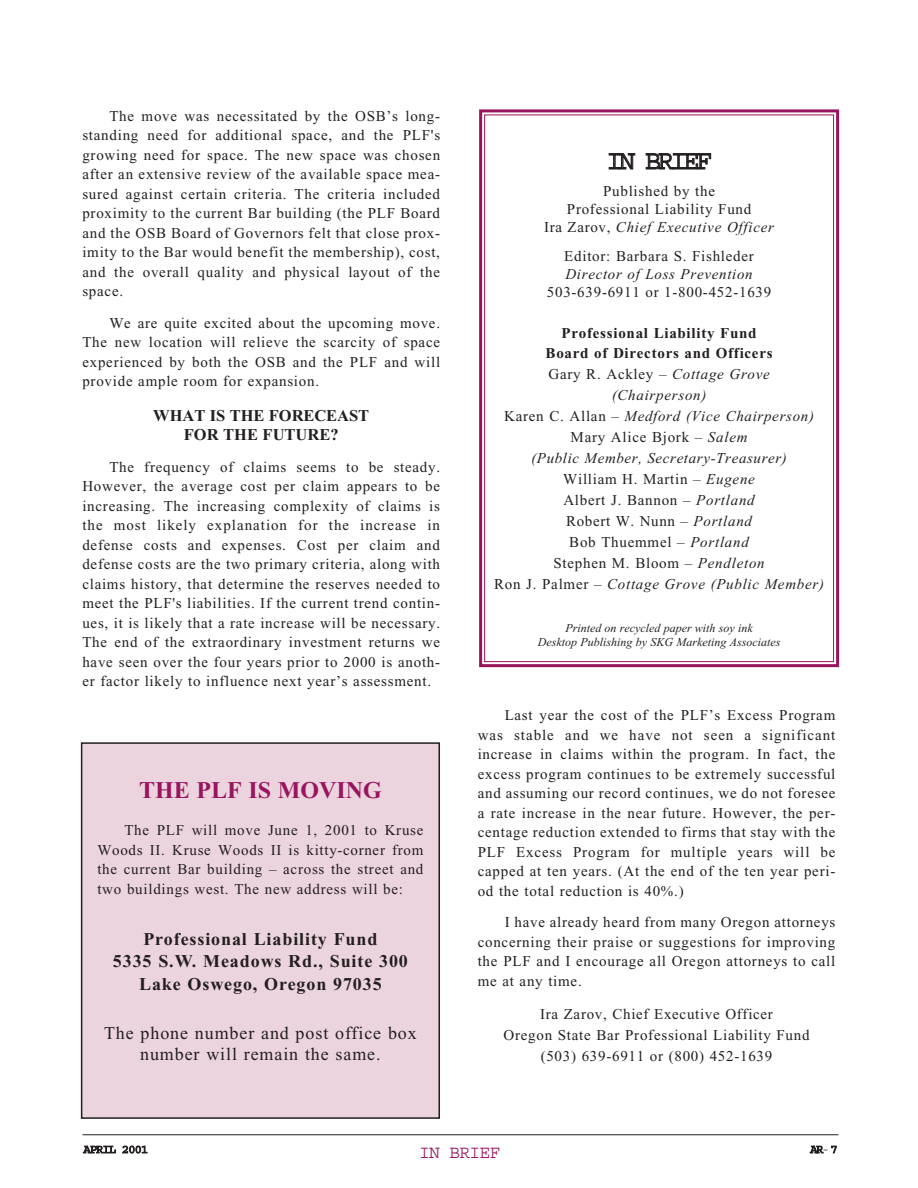
<style>
.page{position:relative;width:918px;height:1188px;background:#fff}
.page>*{position:absolute;margin:0;border:0;box-sizing:border-box;transform-origin:0 0}
.t1{font:27px "Courier";letter-spacing:-.13em;color:#231f20}
.t2{font:700 24px "Times New Roman";color:#99145e}
.t3{font:700 18px/22.5px "Times New Roman";letter-spacing:.05em;color:#231f20;text-align:center}
.t4{font:18px/21px "Times New Roman";letter-spacing:.05em;color:#231f20;text-align:center}
.t5{font:18px "Courier";letter-spacing:-.045em;color:#99145e}
.t6{font:700 16.5px/19.5px "Times New Roman";letter-spacing:-.005em;color:#231f20;text-align:center}
.t7{font:15px/19.5px "Times New Roman";letter-spacing:.05em;color:#231f20;text-align:justify}
.t8{font:italic 15px/21px "Times New Roman";letter-spacing:.045em;color:#231f20;text-align:center}
.t9{font:700 15px/19.5px "Times New Roman";letter-spacing:.05em;color:#231f20;text-align:center}
.t10{font:italic 12px/14.4px "Times New Roman";color:#231f20;text-align:center}
.t11{font:12px "Courier";letter-spacing:-.07em;color:#231f20}
.s1{font-style:italic}
.s2{font-style:normal}
</style>
<div class="page">
<hr style="left:82px;top:1134px;width:756px;height:1px;background:#231f20">
<div style="left:479px;top:109px;width:360px;height:558px;border:3px solid #99145e"></div>
<div style="left:82px;top:743px;width:357px;height:375px;background:#ecd4df"></div>
<div style="left:81px;top:742px;width:359px;height:377px;border:2px solid #231f20"></div>
<p class="t7" style="left:82px;top:107px;width:359px;text-indent:27px">The move was necessitated by the OSB’s long&shy;standing need for additional space, and the PLF's growing need for space. The new space was chosen after an extensive review of the available space mea&shy;sured against certain criteria. The criteria included proximity to the current Bar building (the PLF Board and the OSB Board of Governors felt that close prox&shy;imity to the Bar would benefit the membership), cost, and the overall quality and physical layout of the space.</p>
<p class="t7" style="left:82px;top:314px;width:359px;text-indent:27px">We are quite excited about the upcoming move.<br>The new location will relieve the scarcity of space experienced by both the OSB and the PLF and will provide ample room for expansion.</p>
<p class="t6" style="left:153px;top:407px;width:217px">WHAT IS THE FORECEAST<br>FOR THE FUTURE?</p>
<p class="t7" style="left:82px;top:458px;width:359px;text-indent:27px">The frequency of claims seems to be steady.<br>However, the average cost per claim appears to be increasing. The increasing complexity of claims is the most likely explanation for the increase in defense costs and expenses. Cost per claim and defense costs are the two primary criteria, along with claims history, that determine the reserves needed to meet the PLF's liabilities. If the current trend contin&shy;ues, it is likely that a rate increase will be necessary.<br>The end of the extraordinary investment returns we have seen over the four years prior to 2000 is anoth&shy;er factor likely to influence next year’s assessment.</p>
<h2 class="t2" style="left:139px;top:781px;width:244px">THE PLF IS MOVING</h2>
<p class="t7" style="left:97px;top:822px;width:328px;text-indent:27px">The PLF will move June 1, 2001 to Kruse Woods II. Kruse Woods II is kitty-corner from the current Bar building – across the street and two buildings west. The new address will be:</p>
<p class="t3" style="left:113px;top:929px;width:297px">Professional Liability Fund<br>5335 S.W. Meadows Rd., Suite 300<br>Lake Oswego, Oregon 97035</p>
<p class="t4" style="left:104px;top:1025px;width:314px">The phone number and post office box number will remain the same.</p>
<h1 class="t1" style="left:606px;top:152px;width:107px">IN BRIEF</h1>
<p class="t7" style="left:544px;top:184px;width:231px;line-height:18px;text-align:center">Published by the<br>Professional Liability Fund<br>Ira Zarov, <span class="s1">Chief Executive Officer</span></p>
<p class="t7" style="left:564px;top:248px;width:191px">Editor: Barbara S. Fishleder</p>
<p class="t8" style="left:565px;top:265px;width:189px">Director of Loss Prevention</p>
<p class="t7" style="left:547px;top:284px;width:226px">503-639-6911 or 1-800-452-1639</p>
<p class="t9" style="left:546px;top:325px;width:229px">Professional Liability Fund<br>Board of Directors and Officers</p>
<p class="t8" style="left:494px;top:365px;width:331px"><span class="s2">Gary R. Ackley</span> – Cottage Grove<br>(Chairperson)<br><span class="s2">Karen C. Allan</span> – Medford (Vice Chairperson)<br><span class="s2">Mary Alice Bjork</span> – Salem<br>(Public Member, Secretary-Treasurer)<br><span class="s2">William H. Martin</span> – Eugene<br><span class="s2">Albert J. Bannon –</span> Portland<br><span class="s2">Robert W. Nunn –</span> Portland<br><span class="s2">Bob Thuemmel –</span> Portland<br><span class="s2">Stephen M. Bloom –</span> Pendleton<br><span class="s2">Ron J. Palmer –</span> Cottage Grove (Public Member)</p>
<p class="t10" style="left:538px;top:622px;width:244px">Printed on recycled paper with soy ink<br>Desktop Publishing by SKG Marketing Associates</p>
<p class="t7" style="left:478px;top:707px;width:359px;text-indent:27px">Last year the cost of the PLF’s Excess Program was stable and we have not seen a significant increase in claims within the program. In fact, the excess program continues to be extremely successful and assuming our record continues, we do not foresee a rate increase in the near future. However, the per&shy;centage reduction extended to firms that stay with the PLF Excess Program for multiple years will be capped at ten years. (At the end of the ten year peri&shy;od the total reduction is 40%.)</p>
<p class="t7" style="left:478px;top:914px;width:359px;text-indent:27px">I have already heard from many Oregon attorneys concerning their praise or suggestions for improving the PLF and I encourage all Oregon attorneys to call me at any time.</p>
<p class="t7" style="left:503px;top:1005px;width:308px;line-height:21px;text-align:center">Ira Zarov, Chief Executive Officer<br>Oregon State Bar Professional Liability Fund (503) 639-6911 or (800) 452-1639</p>
<p class="t11" style="left:83px;top:1145px;width:66px">APRIL 2001</p>
<p class="t5" style="left:419px;top:1146px;width:83px">IN BRIEF</p>
<p class="t11" style="left:810px;top:1145px;width:29px">AR- 7</p>
</div>
